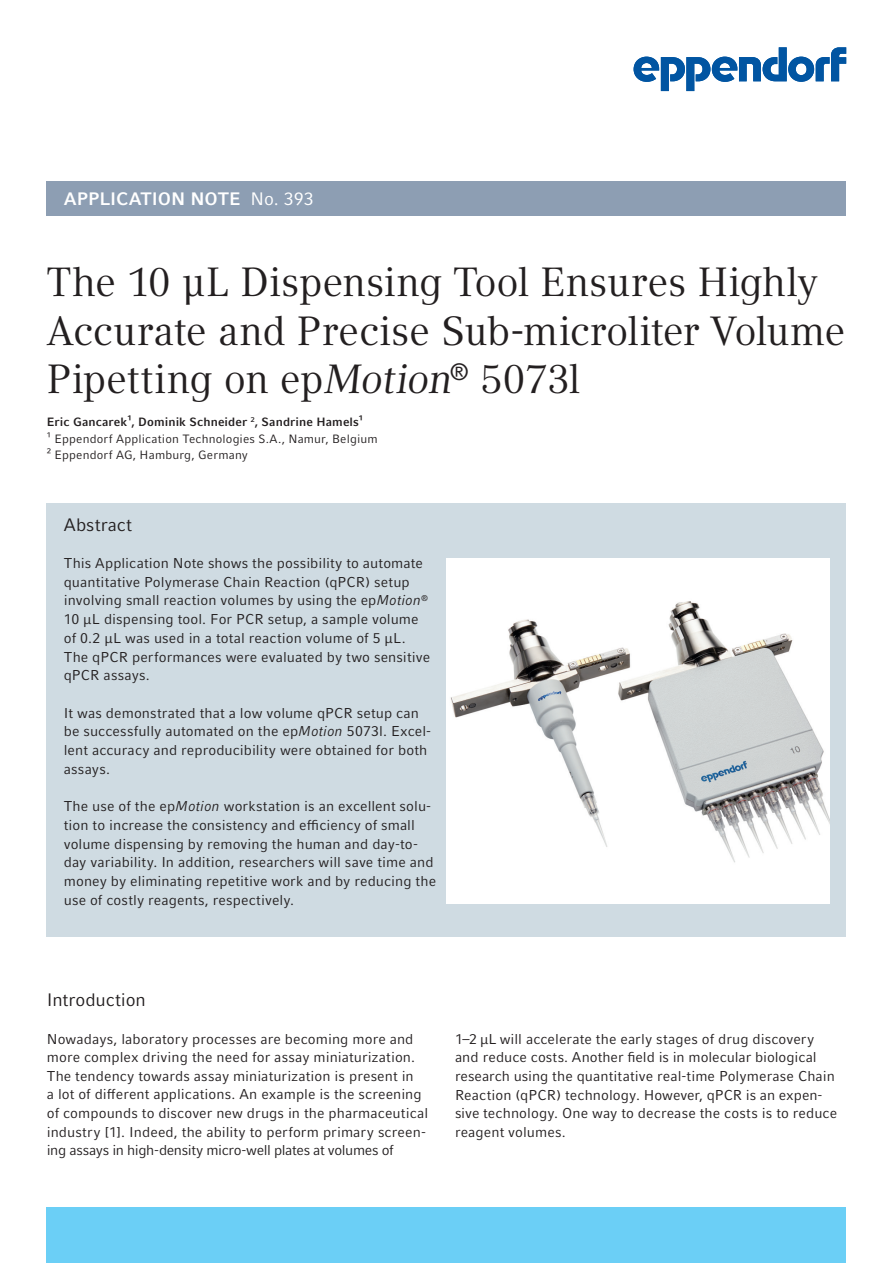
<style>
.page{position:relative;width:893px;height:1263px;background:#fff}
.page>*{position:absolute;margin:0;border:0;box-sizing:border-box;transform-origin:0 0}
.t1{font:40.5px/48.6px "Compatil Textfor Eppendorf";letter-spacing:-.005em;color:#231f20}
.t2{font:700 18px "Compatil Factfor Eppendorf";letter-spacing:-.005em;color:#fff}
.t3{font:18px "Compatil Factfor Eppendorf";color:#231f20}
.t4{font:14.25px/18.8px "Compatil Factfor Eppendorf";letter-spacing:.005em;color:#231f20}
.t5{font:12px/16.5px "Compatil Factfor Eppendorf";letter-spacing:.015em;color:#231f20}
.s1{font-weight:400}
.s2{font-weight:700}
.s3{font-style:italic}
</style>
<div class="page">
<div style="left:47px;top:503px;width:799px;height:433px;background:#cfdbe2"></div>
<div style="left:47px;top:1208px;width:799px;height:55px;background:#6bcff6"></div>
<svg style="left:634px;top:47px;width:212px;height:44px"></svg>
<div style="left:47px;top:182px;width:799px;height:34px;background:#8d9eb3"></div>
<img style="left:446px;top:559px;width:383px;height:344px">
<p class="t2" style="left:64px;top:188px;width:252px">APPLICATION NOTE <span class="s1">No. 393</span></p>
<h1 class="t1" style="left:47px;top:258px;width:800px">The 10 µL Dispensing Tool Ensures Highly<br>Accurate and Precise Sub-microliter Volume<br>Pipetting on epMotion<sup>®</sup> 5073l</h1>
<p class="t5" style="left:47px;top:414px;width:332px"><span class="s2">Eric Gancarek¹, Dominik Schneider</span> <sup>2</sup><span class="s2">, Sandrine Hamels¹<br></span>¹ Eppendorf Application Technologies S.A., Namur, Belgium<br>² Eppendorf AG, Hamburg, Germany</p>
<p class="t3" style="left:64px;top:514px;width:70px">Abstract</p>
<p class="t4" style="left:64px;top:554px;width:368px">This Application Note shows the possibility to automate quantitative Polymerase Chain Reaction (qPCR) setup involving small reaction volumes by using the ep<span class="s3">Motion</span><sup>® </sup>10 µL dispensing tool. For PCR setup, a sample volume of 0.2 µL was used in a total reaction volume of 5 µL.<br>The qPCR performances were evaluated by two sensitive qPCR assays.</p>
<p class="t4" style="left:64px;top:703px;width:369px">It was demonstrated that a low volume qPCR setup can be successfully automated on the ep<span class="s3">Motion</span> 5073l. Excel&shy;lent accuracy and reproducibility were obtained for both assays.</p>
<p class="t4" style="left:64px;top:797px;width:374px">The use of the ep<span class="s3">Motion</span> workstation is an excellent solu&shy;tion to increase the consistency and efficiency of small volume dispensing by removing the human and day-to&shy;day variability. In addition, researchers will save time and money by eliminating repetitive work and by reducing the use of costly reagents, respectively.</p>
<p class="t3" style="left:47px;top:990px;width:101px">Introduction</p>
<p class="t4" style="left:47px;top:1029px;width:383px">Nowadays, laboratory processes are becoming more and more complex driving the need for assay miniaturization.<br>The tendency towards assay miniaturization is present in<br>a lot of different applications. An example is the screening of compounds to discover new drugs in the pharmaceutical industry [1]. Indeed, the ability to perform primary screen&shy;ing assays in high-density micro-well plates at volumes of</p>
<p class="t4" style="left:455px;top:1029px;width:384px">1–2 μL will accelerate the early stages of drug discovery and reduce costs. Another field is in molecular biological research using the quantitative real-time Polymerase Chain Reaction (qPCR) technology. However, qPCR is an expen&shy;sive technology. One way to decrease the costs is to reduce reagent volumes.</p>
</div>
